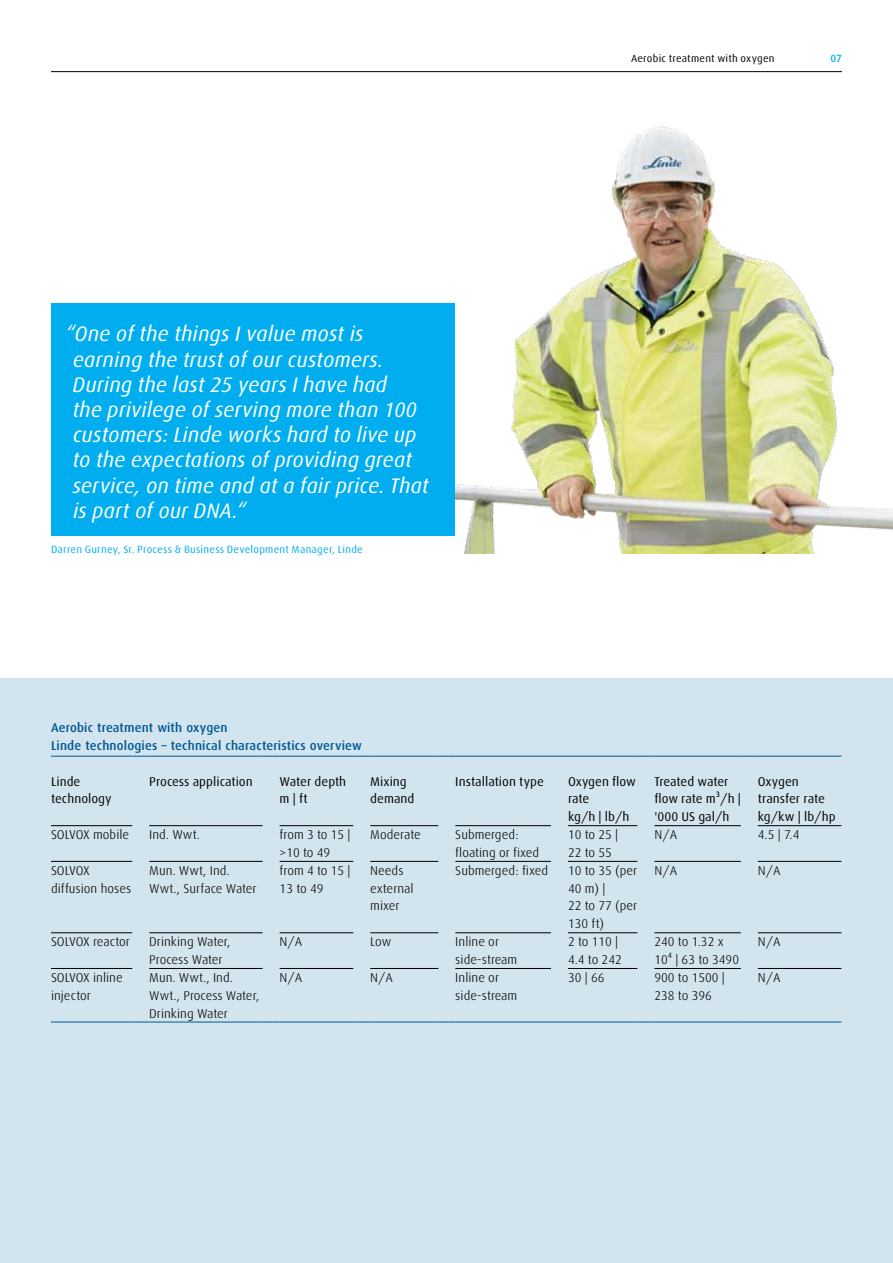
<style>
.page{position:relative;width:893px;height:1263px;background:#fff}
.page>*{position:absolute;margin:0;border:0;box-sizing:border-box;transform-origin:0 0}
.t1{font:italic 21px/25.2px "Linde Dax Global";letter-spacing:-.005em;color:#fff}
.t2{font:300 12.75px/17.9px "Linde Dax Global";color:#000}
.t3{font:12.75px/17.9px "Linde Dax Global";color:#000}
.t4{font:500 12.75px/17.9px "Linde Dax Global";letter-spacing:.015em;color:#005993}
.t5{font:300 12.75px "Linde Dax Global";letter-spacing:-.02em;color:#000}
.t6{font:10.5px "Linde Dax Global";letter-spacing:.02em;color:#00aeef}
.t7{font:10.5px "Linde Dax Global";letter-spacing:.015em;color:#000}
.t8{font:500 10.5px "Linde Dax Global";color:#00aeef}
</style>
<div class="page">
<hr style="left:51px;top:71px;width:791px;height:1px;background:#000">
<div style="left:0;top:678px;width:893px;height:585px;background:#d2e4ee"></div>
<img style="left:455px;top:126px;width:438px;height:427px">
<div style="left:51px;top:303px;width:404px;height:233px;background:#00aeef"></div>
<hr style="left:51px;top:825px;width:81px;height:1px;background:#000">
<hr style="left:149px;top:825px;width:114px;height:1px;background:#000">
<hr style="left:280px;top:825px;width:73px;height:1px;background:#000">
<hr style="left:370px;top:825px;width:68px;height:1px;background:#000">
<hr style="left:455px;top:825px;width:96px;height:1px;background:#000">
<hr style="left:568px;top:825px;width:69px;height:1px;background:#000">
<hr style="left:654px;top:825px;width:87px;height:1px;background:#000">
<hr style="left:758px;top:825px;width:83px;height:1px;background:#000">
<hr style="left:51px;top:861px;width:81px;height:1px;background:#000">
<hr style="left:149px;top:861px;width:114px;height:1px;background:#000">
<hr style="left:280px;top:861px;width:73px;height:1px;background:#000">
<hr style="left:370px;top:861px;width:68px;height:1px;background:#000">
<hr style="left:455px;top:861px;width:96px;height:1px;background:#000">
<hr style="left:568px;top:861px;width:69px;height:1px;background:#000">
<hr style="left:654px;top:861px;width:87px;height:1px;background:#000">
<hr style="left:758px;top:861px;width:83px;height:1px;background:#000">
<hr style="left:51px;top:932px;width:81px;height:1px;background:#000">
<hr style="left:149px;top:932px;width:114px;height:1px;background:#000">
<hr style="left:280px;top:932px;width:73px;height:1px;background:#000">
<hr style="left:370px;top:932px;width:68px;height:1px;background:#000">
<hr style="left:455px;top:932px;width:96px;height:1px;background:#000">
<hr style="left:568px;top:932px;width:69px;height:1px;background:#000">
<hr style="left:654px;top:932px;width:87px;height:1px;background:#000">
<hr style="left:758px;top:932px;width:83px;height:1px;background:#000">
<hr style="left:51px;top:968px;width:81px;height:1px;background:#000">
<hr style="left:149px;top:968px;width:114px;height:1px;background:#000">
<hr style="left:280px;top:968px;width:73px;height:1px;background:#000">
<hr style="left:370px;top:968px;width:68px;height:1px;background:#000">
<hr style="left:455px;top:968px;width:96px;height:1px;background:#000">
<hr style="left:568px;top:968px;width:69px;height:1px;background:#000">
<hr style="left:654px;top:968px;width:87px;height:1px;background:#000">
<hr style="left:758px;top:968px;width:83px;height:1px;background:#000">
<hr style="left:51px;top:756px;width:81px;height:1px;background:#005993">
<svg style="left:132px;top:756px;width:17px;height:1px"></svg>
<hr style="left:149px;top:756px;width:114px;height:1px;background:#005993">
<svg style="left:263px;top:756px;width:17px;height:1px"></svg>
<hr style="left:280px;top:756px;width:73px;height:1px;background:#005993">
<svg style="left:353px;top:756px;width:17px;height:1px"></svg>
<hr style="left:370px;top:756px;width:68px;height:1px;background:#005993">
<svg style="left:438px;top:756px;width:17px;height:1px"></svg>
<hr style="left:455px;top:756px;width:96px;height:1px;background:#005993">
<svg style="left:551px;top:756px;width:17px;height:1px"></svg>
<hr style="left:568px;top:756px;width:69px;height:1px;background:#005993">
<svg style="left:637px;top:756px;width:17px;height:1px"></svg>
<hr style="left:654px;top:756px;width:87px;height:1px;background:#005993">
<svg style="left:741px;top:756px;width:17px;height:1px"></svg>
<hr style="left:758px;top:756px;width:83px;height:1px;background:#005993">
<hr style="left:51px;top:1022px;width:81px;height:1px;background:#005993">
<svg style="left:132px;top:1022px;width:17px;height:1px"></svg>
<hr style="left:149px;top:1022px;width:114px;height:1px;background:#005993">
<svg style="left:263px;top:1022px;width:17px;height:1px"></svg>
<hr style="left:280px;top:1022px;width:73px;height:1px;background:#005993">
<svg style="left:353px;top:1022px;width:17px;height:1px"></svg>
<hr style="left:370px;top:1022px;width:68px;height:1px;background:#005993">
<svg style="left:438px;top:1022px;width:17px;height:1px"></svg>
<hr style="left:455px;top:1022px;width:96px;height:1px;background:#005993">
<svg style="left:551px;top:1022px;width:17px;height:1px"></svg>
<hr style="left:568px;top:1022px;width:69px;height:1px;background:#005993">
<svg style="left:637px;top:1022px;width:17px;height:1px"></svg>
<hr style="left:654px;top:1022px;width:87px;height:1px;background:#005993">
<svg style="left:741px;top:1022px;width:17px;height:1px"></svg>
<hr style="left:758px;top:1022px;width:83px;height:1px;background:#005993">
<p class="t1" style="left:72px;top:322px;width:358px;text-indent:-7px">“One of the things I value most is earning the trust of our customers.<br>During the last 25 years I have had<br>the privilege of serving more than 100 customers: Linde works hard to live up to the expectations of providing great service, on time and at a fair price. That is part of our DNA.“</p>
<p class="t6" style="left:51px;top:544px;width:313px">Darren Gurney, Sr. Process &amp; Business Development Manager, Linde</p>
<p class="t7" style="left:631px;top:52px;width:145px">Aerobic treatment with oxygen</p>
<p class="t8" style="left:830px;top:52px;width:13px">07</p>
<p class="t4" style="left:51px;top:719px;width:312px">Aerobic treatment with oxygen<br>Linde technologies – technical characteristics overview</p>
<p class="t3" style="left:51px;top:772px;width:62px">Linde technology</p>
<p class="t3" style="left:149px;top:772px;width:105px">Process application</p>
<p class="t3" style="left:280px;top:772px;width:68px">Water depth m | ft</p>
<p class="t3" style="left:370px;top:772px;width:46px">Mixing demand</p>
<p class="t3" style="left:455px;top:772px;width:90px">Installation type</p>
<p class="t3" style="left:568px;top:772px;width:69px">Oxygen flow rate<br>kg/h | lb/h</p>
<p class="t3" style="left:654px;top:772px;width:88px">Treated water flow rate m³/h | '000 US gal/h</p>
<p class="t3" style="left:758px;top:772px;width:79px">Oxygen transfer rate kg/kw | lb/hp</p>
<p class="t2" style="left:51px;top:826px;width:80px">SOLVOX mobile</p>
<p class="t2" style="left:149px;top:826px;width:52px">Ind. Wwt.</p>
<p class="t2" style="left:280px;top:826px;width:72px">from 3 to 15 | &gt;10 to 49</p>
<p class="t2" style="left:370px;top:826px;width:52px">Moderate</p>
<p class="t2" style="left:455px;top:826px;width:85px">Submerged: floating or fixed</p>
<p class="t2" style="left:568px;top:826px;width:52px">10 to 25 |<br>22 to 55</p>
<p class="t2" style="left:654px;top:826px;width:24px">N/A</p>
<p class="t2" style="left:758px;top:826px;width:43px">4.5 | 7.4</p>
<p class="t2" style="left:51px;top:861px;width:82px">SOLVOX diffusion hoses</p>
<p class="t2" style="left:149px;top:861px;width:109px">Mun. Wwt, Ind.<br>Wwt., Surface Water</p>
<p class="t2" style="left:280px;top:861px;width:72px">from 4 to 15 |<br>13 to 49</p>
<p class="t2" style="left:370px;top:861px;width:45px">Needs external mixer</p>
<p class="t2" style="left:455px;top:861px;width:94px">Submerged: fixed</p>
<p class="t2" style="left:568px;top:861px;width:71px">10 to 35 (per<br>40 m) |<br>22 to 77 (per<br>130 ft)</p>
<p class="t2" style="left:654px;top:861px;width:24px">N/A</p>
<p class="t2" style="left:758px;top:861px;width:24px">N/A</p>
<p class="t5" style="left:51px;top:934px;width:80px">SOLVOX reactor</p>
<p class="t2" style="left:149px;top:933px;width:83px">Drinking Water,<br>Process Water</p>
<p class="t2" style="left:280px;top:933px;width:24px">N/A</p>
<p class="t2" style="left:370px;top:933px;width:23px">Low</p>
<p class="t2" style="left:455px;top:933px;width:64px">Inline or side-stream</p>
<p class="t2" style="left:568px;top:933px;width:55px">2 to 110 |<br>4.4 to 242</p>
<p class="t2" style="left:654px;top:933px;width:86px">240 to 1.32 x<br>10⁴ | 63 to 3490</p>
<p class="t2" style="left:758px;top:933px;width:24px">N/A</p>
<p class="t2" style="left:51px;top:968px;width:73px">SOLVOX inline injector</p>
<p class="t2" style="left:149px;top:968px;width:112px">Mun. Wwt., Ind.<br>Wwt., Process Water,<br>Drinking Water</p>
<p class="t2" style="left:280px;top:968px;width:24px">N/A</p>
<p class="t2" style="left:370px;top:968px;width:24px">N/A</p>
<p class="t2" style="left:455px;top:968px;width:64px">Inline or side-stream</p>
<p class="t2" style="left:568px;top:968px;width:38px">30 | 66</p>
<p class="t2" style="left:654px;top:968px;width:72px">900 to 1500 |<br>238 to 396</p>
<p class="t2" style="left:758px;top:968px;width:24px">N/A</p>
</div>
